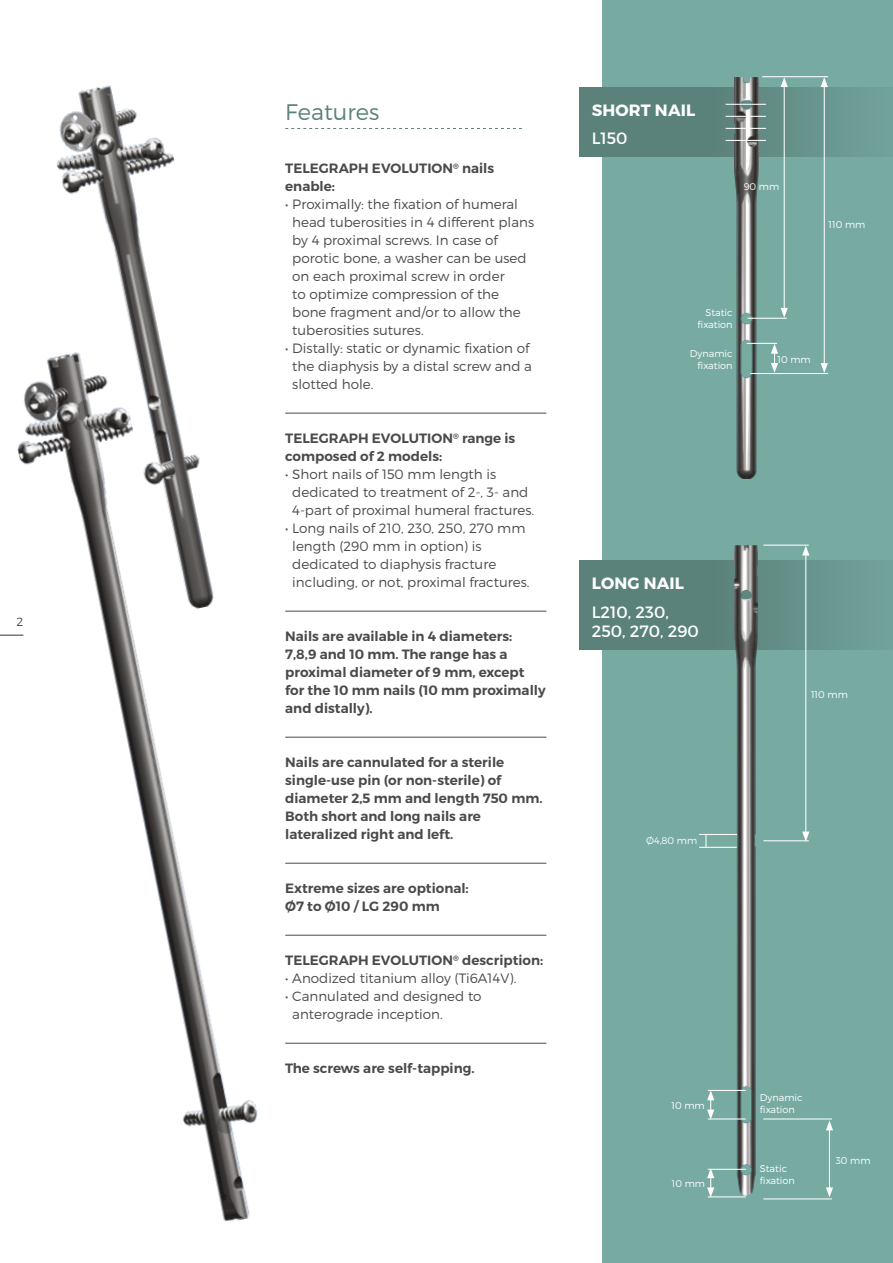
<style>
.page{position:relative;width:893px;height:1263px;background:#fff}
.page>*{position:absolute;margin:0;border:0;box-sizing:border-box;transform-origin:0 0}
.t1{font:300 22.5px "Montserrat";color:#5a817a}
.t2{font:16.35px/19.6px "Montserrat";color:#fff}
.t3{font:700 16.35px "Montserrat";letter-spacing:.01em;color:#fff}
.t4{font:300 13.5px/18px "Montserrat";color:#4a4a49}
.t5{font:600 13.5px/18px "Montserrat";color:#4a4a49}
.t6{font:300 12px "Montserrat";color:#4a4a49}
.t7{font:300 9.75px/11.7px "Montserrat";color:#fff;text-align:right}
</style>
<div class="page">
<div style="left:602px;top:0;width:291px;height:1263px;background:#77aba2"></div>
<svg style="left:285px;top:128px;width:237px;height:1px"></svg>
<hr style="left:285px;top:413px;width:261px;height:1px;background:#4a4a49">
<hr style="left:285px;top:611px;width:261px;height:1px;background:#4a4a49">
<hr style="left:285px;top:737px;width:261px;height:1px;background:#4a4a49">
<hr style="left:285px;top:863px;width:261px;height:1px;background:#4a4a49">
<hr style="left:285px;top:935px;width:261px;height:1px;background:#4a4a49">
<hr style="left:285px;top:1043px;width:261px;height:1px;background:#4a4a49">
<div style="left:579px;top:88px;width:314px;height:69px;background:linear-gradient(to right,#547972,#6f9f96)"></div>
<div style="left:579px;top:561px;width:314px;height:89px;background:linear-gradient(to right,#547972,#6e9e95)"></div>
<img style="left:1px;top:381px;width:291px;height:841px">
<img style="left:43px;top:85px;width:220px;height:533px">
<hr style="left:824px;top:85px;width:1px;height:280px;background:#fff">
<svg style="left:821px;top:77px;width:7px;height:10px"></svg>
<svg style="left:821px;top:363px;width:7px;height:10px"></svg>
<hr style="left:784px;top:85px;width:1px;height:225px;background:#fff">
<svg style="left:781px;top:77px;width:7px;height:10px"></svg>
<svg style="left:781px;top:308px;width:7px;height:10px"></svg>
<img style="left:734px;top:77px;width:24px;height:401px">
<hr style="left:726px;top:104px;width:40px;height:1px;background:#fff">
<hr style="left:762px;top:76px;width:66px;height:1px;background:#fff">
<hr style="left:750px;top:373px;width:78px;height:1px;background:#fff">
<hr style="left:747px;top:343px;width:30px;height:1px;background:#fff">
<hr style="left:748px;top:318px;width:39px;height:1px;background:#fff">
<hr style="left:726px;top:116px;width:40px;height:1px;background:#fff">
<hr style="left:726px;top:128px;width:40px;height:1px;background:#fff">
<hr style="left:726px;top:140px;width:40px;height:1px;background:#fff">
<svg style="left:771px;top:344px;width:7px;height:29px"></svg>
<hr style="left:708px;top:1196px;width:38px;height:1px;background:#fff">
<hr style="left:763px;top:840px;width:46px;height:1px;background:#fff">
<hr style="left:763px;top:545px;width:46px;height:1px;background:#fff">
<hr style="left:763px;top:1118px;width:69px;height:1px;background:#fff">
<hr style="left:763px;top:1198px;width:69px;height:1px;background:#fff">
<hr style="left:699px;top:847px;width:38px;height:1px;background:#fff">
<hr style="left:699px;top:834px;width:38px;height:1px;background:#fff">
<hr style="left:805px;top:553px;width:1px;height:281px;background:#fff">
<svg style="left:802px;top:546px;width:7px;height:9px"></svg>
<svg style="left:802px;top:831px;width:7px;height:10px"></svg>
<hr style="left:829px;top:1128px;width:1px;height:62px;background:#fff">
<svg style="left:826px;top:1120px;width:7px;height:10px"></svg>
<svg style="left:826px;top:1187px;width:7px;height:10px"></svg>
<svg style="left:705px;top:835px;width:1px;height:12px"></svg>
<img style="left:734px;top:546px;width:24px;height:650px">
<hr style="left:708px;top:1118px;width:38px;height:1px;background:#fff">
<hr style="left:708px;top:1090px;width:38px;height:1px;background:#fff">
<hr style="left:708px;top:1169px;width:38px;height:1px;background:#fff">
<svg style="left:707px;top:1090px;width:7px;height:29px"></svg>
<svg style="left:707px;top:1168px;width:7px;height:29px"></svg>
<svg style="left:0;top:635px;width:23px;height:1px"></svg>
<p class="t6" style="left:16px;top:614px;width:8px">2</p>
<h1 class="t1" style="left:285px;top:98px;width:96px">Features</h1>
<p class="t5" style="left:285px;top:160px;width:210px">TELEGRAPH EVOLUTION<sup>®</sup> nails enable:</p>
<p class="t4" style="left:292px;top:195px;width:243px;text-indent:-7px">• Proximally: the fixation of humeral head tuberosities in 4 different plans by 4 proximal screws. In case of porotic bone, a washer can be used on each proximal screw in order<br>to optimize compression of the bone fragment and/or to allow the tuberosities sutures.</p>
<p class="t4" style="left:292px;top:339px;width:241px;text-indent:-7px">• Distally: static or dynamic fixation of the diaphysis by a distal screw and a slotted hole.</p>
<p class="t5" style="left:285px;top:430px;width:232px">TELEGRAPH EVOLUTION<sup>®</sup> range is composed of 2 models:</p>
<p class="t4" style="left:292px;top:465px;width:243px;text-indent:-7px">• Short nails of 150 mm length is dedicated to treatment of 2-, 3- and<br>4-part of proximal humeral fractures.</p>
<p class="t4" style="left:292px;top:519px;width:239px;text-indent:-7px">• Long nails of 210, 230, 250, 270 mm length (290 mm in option) is dedicated to diaphysis fracture including, or not, proximal fractures.</p>
<p class="t5" style="left:285px;top:628px;width:262px">Nails are available in 4 diameters:<br>7,8,9 and 10 mm. The range has a proximal diameter of 9 mm, except for the 10 mm nails (10 mm proximally and distally).</p>
<p class="t5" style="left:285px;top:754px;width:259px">Nails are cannulated for a sterile single-use pin (or non-sterile) of diameter 2,5 mm and length 750 mm.<br>Both short and long nails are lateralized right and left.</p>
<p class="t5" style="left:285px;top:879px;width:185px">Extreme sizes are optional:<br>Ø7 to Ø10 / LG 290 mm</p>
<p class="t5" style="left:285px;top:951px;width:259px">TELEGRAPH EVOLUTION<sup>®</sup> description:</p>
<p class="t4" style="left:285px;top:969px;width:233px">• Anodized titanium alloy (Ti6A14V).</p>
<p class="t4" style="left:292px;top:987px;width:191px;text-indent:-7px">• Cannulated and designed to anterograde inception.</p>
<p class="t5" style="left:285px;top:1060px;width:191px">The screws are self-tapping.</p>
<p class="t3" style="left:592px;top:100px;width:105px">SHORT NAIL</p>
<p class="t2" style="left:592px;top:129px;width:37px">L150</p>
<p class="t7" style="left:744px;top:180px;width:37px">90 mm</p>
<p class="t7" style="left:828px;top:219px;width:38px">110 mm</p>
<p class="t7" style="left:698px;top:306px;width:37px">Static fixation</p>
<p class="t7" style="left:690px;top:348px;width:44px">Dynamic fixation</p>
<p class="t7" style="left:777px;top:353px;width:35px">10 mm</p>
<p class="t3" style="left:592px;top:573px;width:94px">LONG NAIL</p>
<p class="t2" style="left:592px;top:602px;width:109px">L210, 230,<br>250, 270, 290</p>
<p class="t7" style="left:646px;top:834px;width:53px">Ø4,80 mm</p>
<p class="t7" style="left:811px;top:689px;width:38px">110 mm</p>
<p class="t7" style="left:671px;top:1099px;width:35px">10 mm</p>
<p class="t7" style="left:672px;top:1177px;width:35px">10 mm</p>
<p class="t7" style="left:760px;top:1092px;width:44px;text-align:left">Dynamic fixation</p>
<p class="t7" style="left:760px;top:1162px;width:37px;text-align:left">Static fixation</p>
<p class="t7" style="left:836px;top:1154px;width:36px">30 mm</p>
</div>
